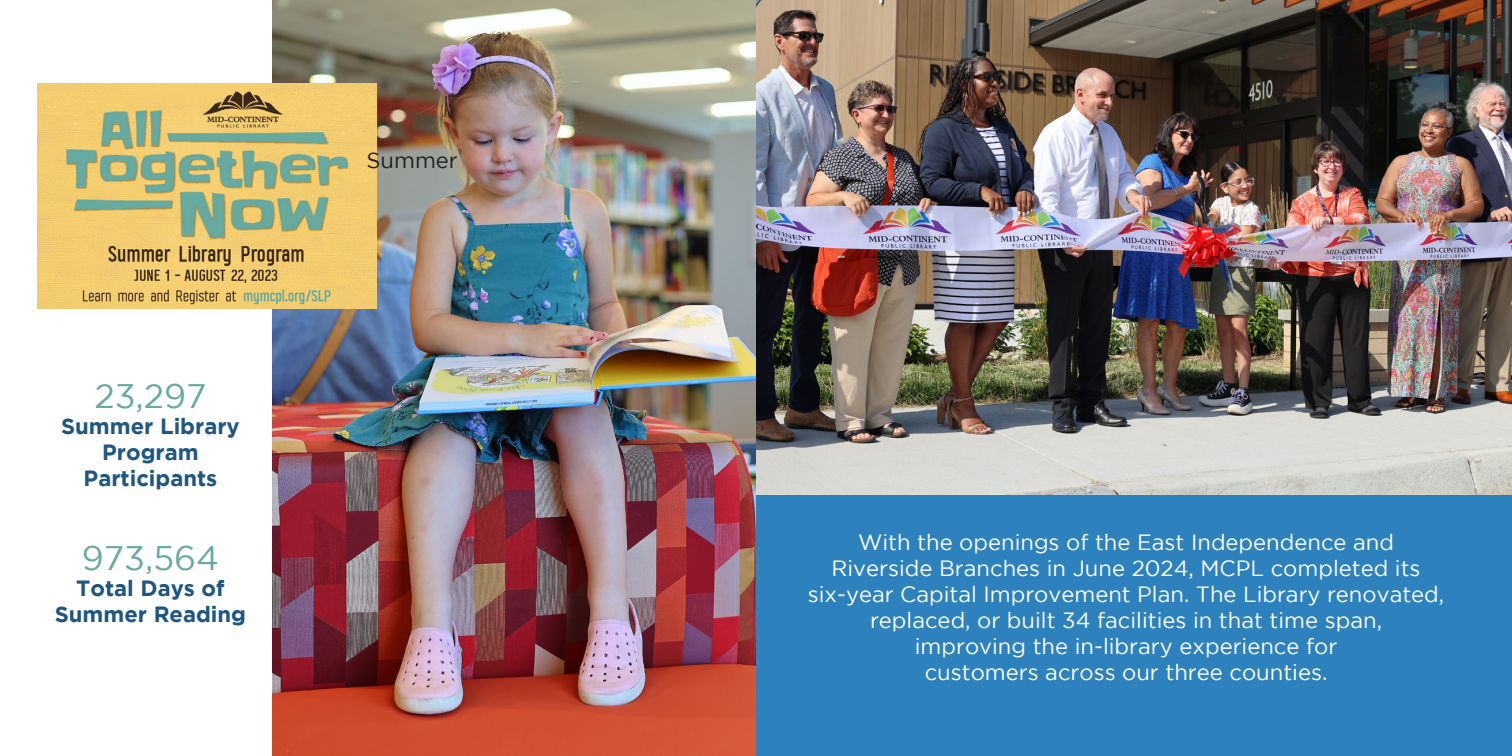
<style>
.page{position:relative;width:1512px;height:756px;background:#fff}
.page>*{position:absolute;margin:0;border:0;box-sizing:border-box;transform-origin:0 0}
.t1{font:34px "Gotham";color:#68a99f}
.t2{font:22px/26px "Gotham";color:#fff;text-align:center}
.t3{font:700 22px/26px "Gotham";color:#1f577f;text-align:center}
.t4{font:700 22px/26px "Gotham";color:#1e567f;text-align:center}
.t5{font:22px "Gotham";color:#231f20}
</style>
<div class="page">
<div style="left:756px;top:0;width:756px;height:756px;background:#2d82be"></div>
<img style="left:272px;top:0;width:484px;height:756px">
<img style="left:38px;top:83px;width:338px;height:226px">
<img style="left:756px;top:0;width:756px;height:495px">
<h1 class="t1" style="left:94px;top:377px;width:114px">23,297</h1>
<p class="t3" style="left:61px;top:413px;width:180px">Summer Library<br>Program<br>Participants</p>
<h1 class="t1" style="left:82px;top:539px;width:139px">973,564</h1>
<p class="t4" style="left:55px;top:575px;width:193px">Total Days of<br>Summer Reading</p>
<p class="t5" style="left:366px;top:148px;width:93px">Summer</p>
<p class="t2" style="left:808px;top:528px;width:638px">With the openings of the East Independence and Riverside Branches in June 2024, MCPL completed its six-year Capital Improvement Plan. The Library renovated, replaced, or built 34 facilities in that time span,<br>improving the in-library experience for<br>customers across our three counties.</p>
</div>
